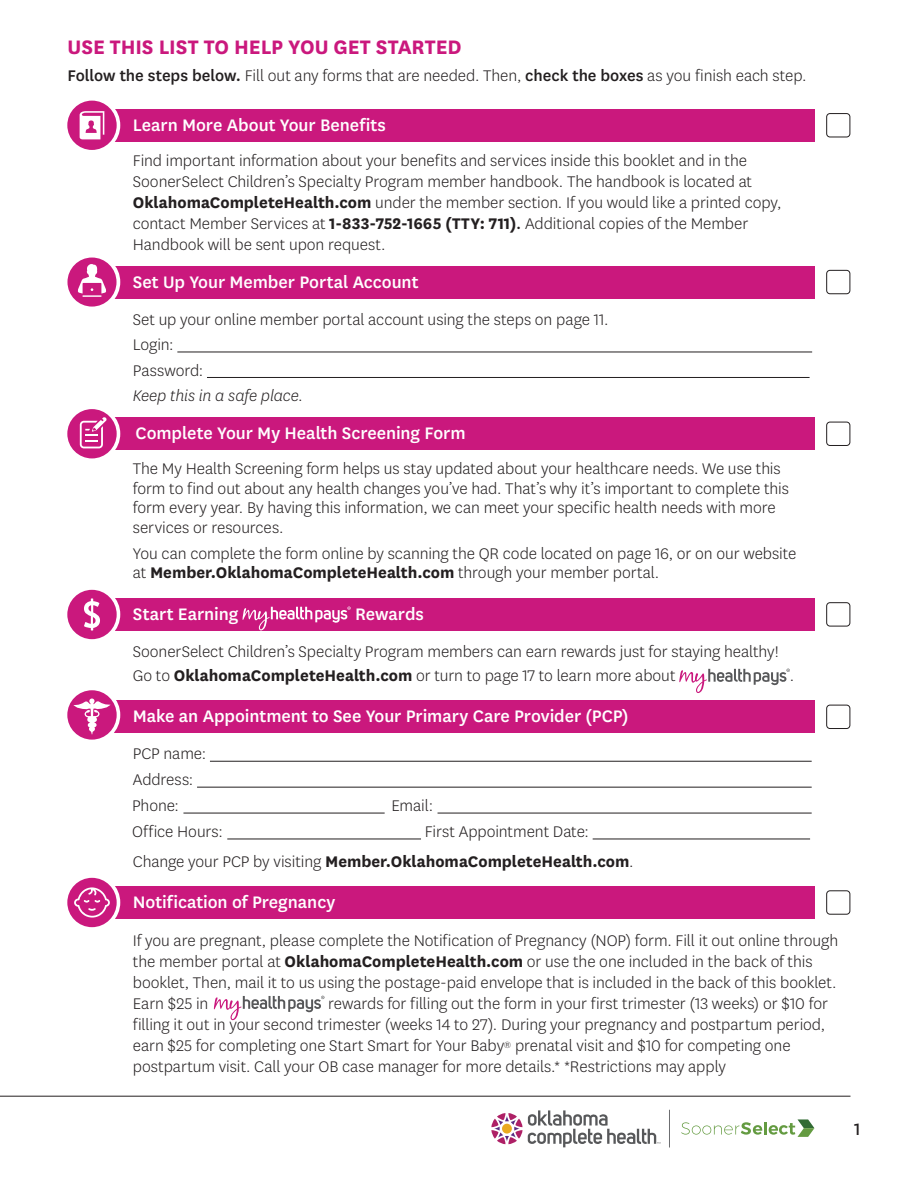
<style>
.page{position:relative;width:918px;height:1188px;background:#fff}
.page>*{position:absolute;margin:0;border:0;box-sizing:border-box;transform-origin:0 0}
.t1{font:700 22.8px "Centene Sans";letter-spacing:-.005em;color:#ca187d}
.t2{font:500 19.5px "Centene Sans";letter-spacing:-.005em;color:#fff}
.t3{font:19.5px "Centene Sans";color:#231f20}
.t4{font:300 18px/21px "Centene Sans";letter-spacing:-.005em;color:#231f20}
.t5{font:700 18px "Centene Sans";letter-spacing:-.005em;color:#231f20}
.t6{font:italic 300 18px "Centene Sans";letter-spacing:-.005em;color:#231f20}
.s1{font-weight:500}
.s2{font-weight:700}
.s3{font-weight:400}
.s4{font-weight:300}
</style>
<div class="page">
<div style="left:106px;top:886px;width:709px;height:33px;background:#ca187d"></div>
<div style="left:106px;top:598px;width:709px;height:33px;background:#ca187d"></div>
<div style="left:106px;top:701px;width:709px;height:32px;background:#ca187d"></div>
<div style="left:106px;top:418px;width:709px;height:32px;background:#ca187d"></div>
<div style="left:106px;top:266px;width:709px;height:32px;background:#ca187d"></div>
<div style="left:106px;top:109px;width:709px;height:32px;background:#ca187d"></div>
<hr style="left:0;top:1096px;width:850px;height:1px;background:#231f20">
<svg style="left:491px;top:1110px;width:169px;height:37px"></svg>
<hr style="left:669px;top:1110px;width:1px;height:37px;background:#6d6e71">
<svg style="left:681px;top:1119px;width:133px;height:18px"></svg>
<div style="left:826px;top:270px;width:24px;height:24px;border:1px solid #231f20;border-radius:3px"></div>
<div style="left:826px;top:113px;width:24px;height:24px;border:1px solid #231f20;border-radius:3px"></div>
<div style="left:64px;top:97px;width:56px;height:57px;background:#fff;border-radius:50%"></div>
<div style="left:67px;top:101px;width:50px;height:49px;background:#ca187d;border-radius:50%"></div>
<svg style="left:80px;top:111px;width:24px;height:28px"></svg>
<div style="left:826px;top:422px;width:24px;height:24px;border:1px solid #231f20;border-radius:3px"></div>
<div style="left:64px;top:405px;width:56px;height:57px;background:#fff;border-radius:50%"></div>
<div style="left:67px;top:409px;width:50px;height:49px;background:#ca187d;border-radius:50%"></div>
<svg style="left:80px;top:417px;width:27px;height:31px"></svg>
<div style="left:826px;top:602px;width:24px;height:24px;border:1px solid #231f20;border-radius:3px"></div>
<div style="left:64px;top:586px;width:56px;height:57px;background:#fff;border-radius:50%"></div>
<svg style="left:67px;top:590px;width:50px;height:49px"></svg>
<div style="left:826px;top:705px;width:24px;height:24px;border:1px solid #231f20;border-radius:3px"></div>
<div style="left:64px;top:687px;width:56px;height:56px;background:#fff;border-radius:50%"></div>
<svg style="left:67px;top:690px;width:50px;height:50px"></svg>
<div style="left:826px;top:890px;width:24px;height:25px;border:1px solid #231f20;border-radius:3px"></div>
<div style="left:64px;top:874px;width:56px;height:57px;background:#fff;border-radius:50%"></div>
<svg style="left:214px;top:996px;width:110px;height:24px"></svg>
<hr style="left:177px;top:352px;width:635px;height:1px;background:#231f20">
<hr style="left:207px;top:377px;width:603px;height:1px;background:#231f20">
<div style="left:64px;top:254px;width:56px;height:56px;background:#fff;border-radius:50%"></div>
<svg style="left:67px;top:258px;width:50px;height:49px"></svg>
<svg style="left:243px;top:607px;width:108px;height:23px"></svg>
<svg style="left:679px;top:669px;width:111px;height:24px"></svg>
<hr style="left:210px;top:761px;width:602px;height:1px;background:#231f20">
<hr style="left:197px;top:787px;width:615px;height:1px;background:#231f20">
<hr style="left:183px;top:813px;width:202px;height:1px;background:#231f20">
<hr style="left:438px;top:813px;width:374px;height:1px;background:#231f20">
<hr style="left:227px;top:839px;width:194px;height:1px;background:#231f20">
<hr style="left:593px;top:839px;width:217px;height:1px;background:#231f20">
<div style="left:67px;top:878px;width:50px;height:49px;background:#ca187d;border-radius:50%"></div>
<svg style="left:74px;top:887px;width:36px;height:31px"></svg>
<h2 class="t1" style="left:68px;top:31px;width:396px">USE THIS LIST TO HELP YOU GET STARTED</h2>
<p class="t4" style="left:68px;top:65px;width:741px"><span class="s1">Follow the steps below.</span> Fill out any forms that are needed. Then, <span class="s1">check the boxes</span> as you finish each step.</p>
<p class="t2" style="left:133px;top:111px;width:255px">Learn More About Your Benefits</p>
<p class="t4" style="left:133px;top:149px;width:650px">Find important information about your benefits and services inside this booklet and in the SoonerSelect Children’s Specialty Program member handbook. The handbook is located at <span class="s2">OklahomaCompleteHealth.com</span> under the member section. If you would like a printed copy, contact Member Services at <span class="s2">1-833-752-1665 (TTY: 711)</span><span class="s3">.</span> Additional copies of the Member Handbook will be sent upon request.</p>
<p class="t2" style="left:133px;top:268px;width:287px">Set Up Your Member Portal Account</p>
<p class="t4" style="left:133px;top:308px;width:477px">Set up your online member portal account using the steps on page 11.</p>
<p class="t4" style="left:133px;top:334px;width:42px">Login:</p>
<p class="t4" style="left:133px;top:359px;width:72px">Password:</p>
<p class="t6" style="left:133px;top:385px;width:172px">Keep this in a safe place.</p>
<p class="t2" style="left:136px;top:420px;width:332px">Complete Your My Health Screening Form</p>
<p class="t4" style="left:133px;top:458px;width:658px;line-height:19.5px">The My Health Screening form helps us stay updated about your healthcare needs. We use this form to find out about any health changes you’ve had. That’s why it’s important to complete this form every year. By having this information, we can meet your specific health needs with more services or resources.</p>
<p class="t4" style="left:133px;top:543px;width:665px;line-height:19.5px">You can complete the form online by scanning the QR code located on page 16, or on our website at <span class="s2">Member.OklahomaCompleteHealth.com</span> through your member portal.</p>
<p class="t2" style="left:133px;top:600px;width:107px">Start Earning</p>
<p class="t2" style="left:355px;top:600px;width:70px">Rewards</p>
<p class="t4" style="left:133px;top:640px;width:647px">SoonerSelect Children’s Specialty Program members can earn rewards just for staying healthy!</p>
<p class="t4" style="left:133px;top:664px;width:544px">Go to <span class="s2">OklahomaCompleteHealth.com</span> or turn to page 17 to learn more about</p>
<p class="t4" style="left:790px;top:664px;width:6px">.</p>
<p class="t2" style="left:133px;top:703px;width:497px">Make an Appointment to See Your Primary Care Provider (PCP)</p>
<p class="t4" style="left:133px;top:743px;width:75px">PCP name:</p>
<p class="t4" style="left:133px;top:769px;width:62px">Address:</p>
<p class="t4" style="left:132px;top:795px;width:48px">Phone:</p>
<p class="t4" style="left:391px;top:795px;width:43px">Email:</p>
<p class="t4" style="left:132px;top:821px;width:92px">Office Hours:</p>
<p class="t4" style="left:425px;top:821px;width:166px">First Appointment Date:</p>
<p class="t5" style="left:133px;top:848px;width:502px"><span class="s4">Change your PCP by visiting</span> Member.OklahomaCompleteHealth.com<span class="s4">.</span></p>
<p class="t2" style="left:133px;top:889px;width:204px">Notification of Pregnancy</p>
<p class="t4" style="left:133px;top:929px;width:707px">If you are pregnant, please complete the Notification of Pregnancy (NOP) form. Fill it out online through the member portal at <span class="s2">OklahomaCompleteHealth.com</span> or use the one included in the back of this booklet, Then, mail it to us using the postage-paid envelope that is included in the back of this booklet.<br>Earn $25 in</p>
<p class="t4" style="left:133px;top:992px;width:697px;text-indent:195px">rewards for filling out the form in your first trimester (13 weeks) or $10 for filling it out in your second trimester (weeks 14 to 27). During your pregnancy and postpartum period, earn $25 for completing one Start Smart for Your Baby<sup>®</sup> prenatal visit and $10 for competing one postpartum visit. Call your OB case manager for more details.* *Restrictions may apply</p>
<p class="t3" style="left:854px;top:1116px;width:8px">1</p>
</div>
